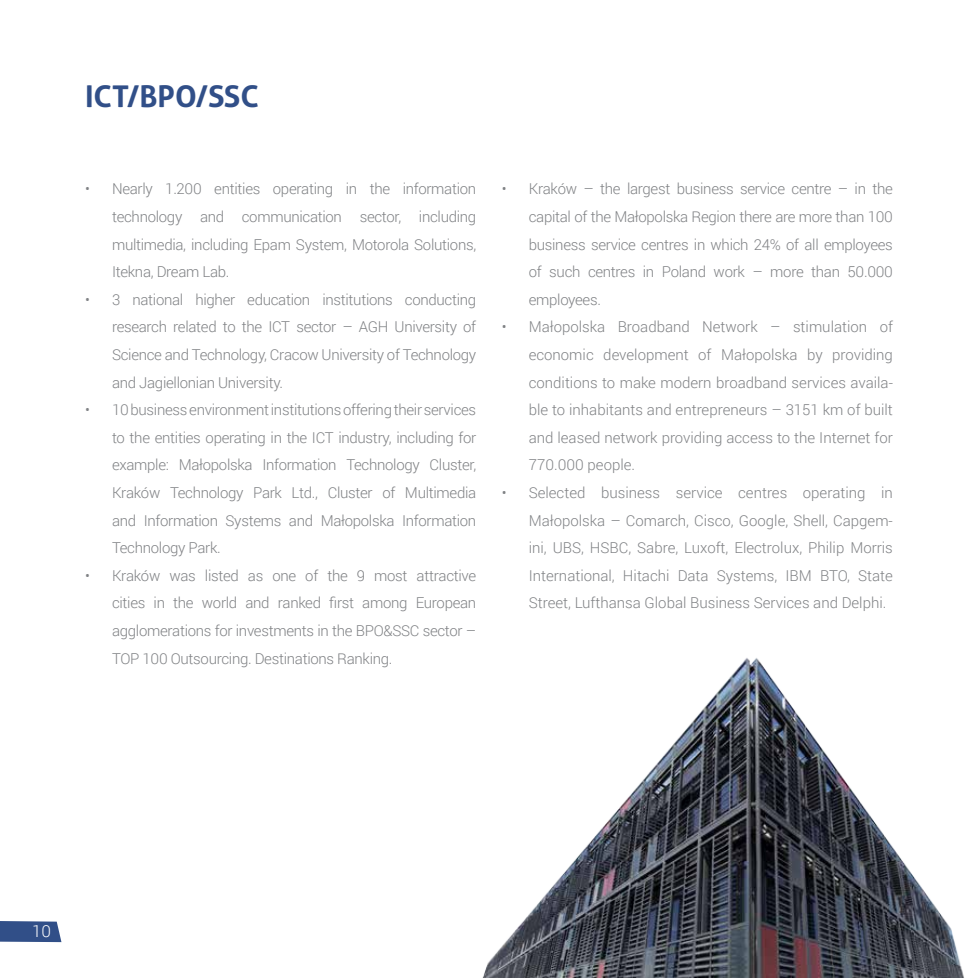
<style>
.page{position:relative;width:978px;height:978px;background:#fff}
.page>*{position:absolute;margin:0;border:0;box-sizing:border-box;transform-origin:0 0}
.t1{font:700 30px "Aller";color:#314f88}
.t2{font:300 16.5px "Roboto";color:#fff}
.t3{font:300 15px/27.6px "Roboto";letter-spacing:-.02em;color:#808285;text-align:justify}
</style>
<div class="page">
<svg style="left:0;top:921px;width:61px;height:21px"></svg>
<img style="left:482px;top:658px;width:482px;height:320px">
<h1 class="t1" style="left:85px;top:78px;width:175px">ICT/BPO/SSC</h1>
<p class="t3" style="left:112px;top:175px;width:366px;text-indent:-27px">• Nearly 1.200 entities operating in the information technology and communication sector, including multimedia, including Epam System, Motorola Solutions, Itekna, Dream Lab.</p>
<p class="t3" style="left:112px;top:285px;width:366px;text-indent:-27px">• 3 national higher education institutions conducting research related to the ICT sector – AGH University of Science and Technology, Cracow University of Technology and Jagiellonian University.</p>
<p class="t3" style="left:112px;top:395px;width:366px;text-indent:-27px">• 10 business environment institutions offering their services to the entities operating in the ICT industry, including for example: Małopolska Information Technology Cluster, Kraków Technology Park Ltd., Cluster of Multimedia and Information Systems and Małopolska Information Technology Park.</p>
<p class="t3" style="left:112px;top:561px;width:366px;text-indent:-27px">• Kraków was listed as one of the 9 most attractive cities in the world and ranked first among European agglomerations for investments in the BPO&amp;SSC sector – TOP 100 Outsourcing. Destinations Ranking.</p>
<p class="t3" style="left:529px;top:175px;width:366px;text-indent:-27px">• Kraków – the largest business service centre – in the capital of the Małopolska Region there are more than 100 business service centres in which 24% of all employees of such centres in Poland work – more than 50.000 employees.</p>
<p class="t3" style="left:529px;top:313px;width:366px;text-indent:-27px">• Małopolska Broadband Network – stimulation of economic development of Małopolska by providing conditions to make modern broadband services availa&shy;ble to inhabitants and entrepreneurs – 3151 km of built and leased network providing access to the Internet for 770.000 people.</p>
<p class="t3" style="left:529px;top:478px;width:366px;text-indent:-27px">• Selected business service centres operating in Małopolska – Comarch, Cisco, Google, Shell, Capgem&shy;ini, UBS, HSBC, Sabre, Luxoft, Electrolux, Philip Morris International, Hitachi Data Systems, IBM BTO, State Street, Lufthansa Global Business Services and Delphi.</p>
<p class="t2" style="left:32px;top:920px;width:20px">10</p>
</div>
